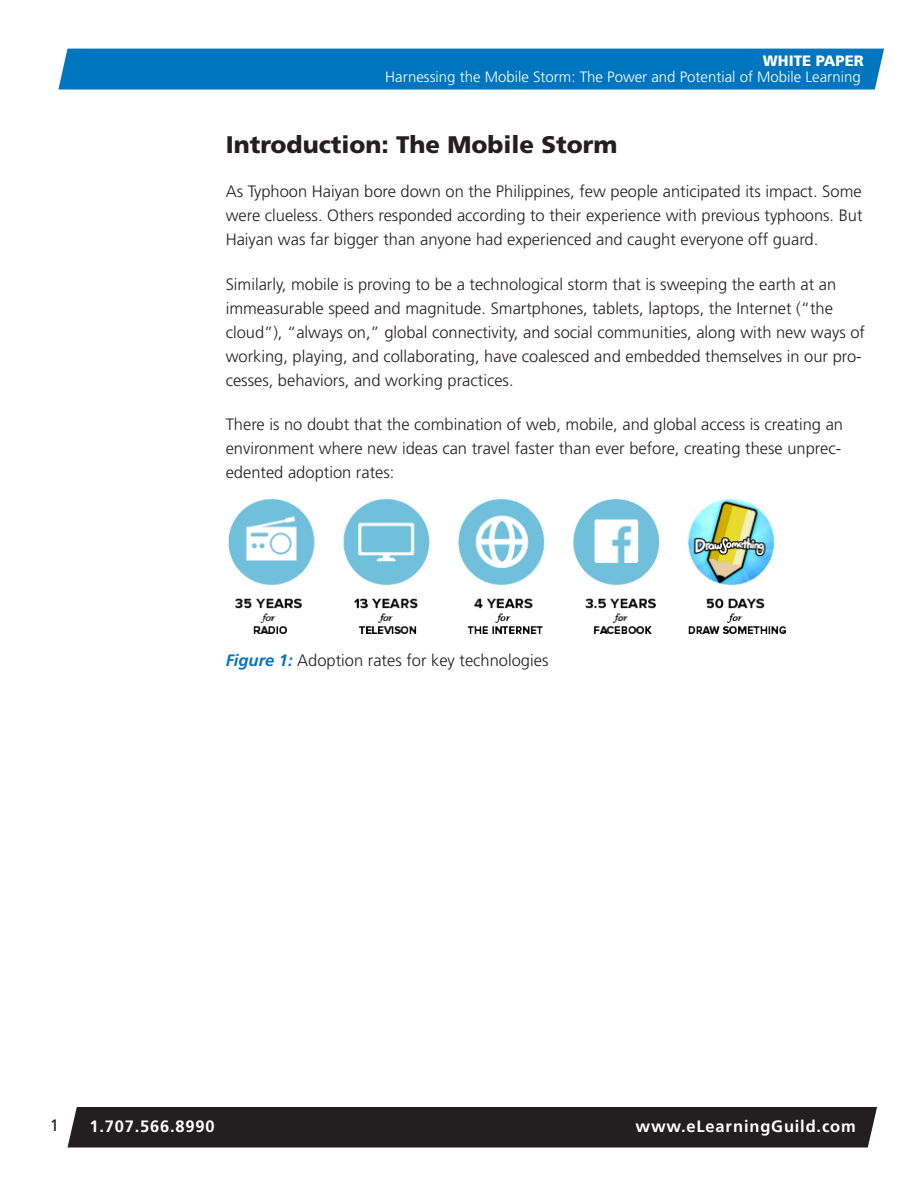
<style>
.page{position:relative;width:918px;height:1188px;background:#fff}
.page>*{position:absolute;margin:0;border:0;box-sizing:border-box;transform-origin:0 0}
.t1{font:900 24px "Frutiger LT Std";color:#231f20}
.t2{font:300 16.5px/24px "Frutiger LT Std";color:#231f20;text-align:justify}
.t3{font:700 16.5px "Frutiger LT Std";letter-spacing:.05em;color:#fff}
.t4{font:16.5px "Frutiger LT Std";color:#231f20}
.t5{font:300 15px "Frutiger LT Std";color:#fff}
.t6{font:900 15px "Frutiger LT Std";color:#fff}
.s1{font-weight:700;font-style:italic;color:#0075bf}
</style>
<div class="page">
<div style="left:58px;top:49px;width:826px;height:41px;background:#0075bf"></div>
<div style="left:68px;top:1107px;width:809px;height:40px;background:#231f20"></div>
<img style="left:228px;top:499px;width:558px;height:135px">
<p class="t6" style="left:763px;top:52px;width:102px">WHITE PAPER</p>
<p class="t5" style="left:385px;top:69px;width:477px">Harnessing the Mobile Storm: The Power and Potential of Mobile Learning</p>
<h1 class="t1" style="left:226px;top:130px;width:393px">Introduction: The Mobile Storm</h1>
<p class="t2" style="left:226px;top:180px;width:638px">As Typhoon Haiyan bore down on the Philippines, few people anticipated its impact. Some were clueless. Others responded according to their experience with previous typhoons. But Haiyan was far bigger than anyone had experienced and caught everyone off guard.</p>
<p class="t2" style="left:226px;top:272px;width:641px;text-align:left">Similarly, mobile is proving to be a technological storm that is sweeping the earth at an immeasurable speed and magnitude. Smartphones, tablets, laptops, the Internet (“the cloud”), “always on,” global connectivity, and social communities, along with new ways of working, playing, and collaborating, have coalesced and embedded themselves in our pro&shy;cesses, behaviors, and working practices.</p>
<p class="t2" style="left:226px;top:412px;width:619px">There is no doubt that the combination of web, mobile, and global access is creating an environment where new ideas can travel faster than ever before, creating these unprec&shy;edented adoption rates:</p>
<p class="t2" style="left:226px;top:649px;width:324px"><span class="s1">Figure 1:</span> Adoption rates for key technologies</p>
<p class="t4" style="left:49px;top:1115px;width:11px">1</p>
<p class="t3" style="left:89px;top:1117px;width:127px">1.707.566.8990</p>
<p class="t3" style="left:636px;top:1117px;width:222px">www.eLearningGuild.com</p>
</div>
